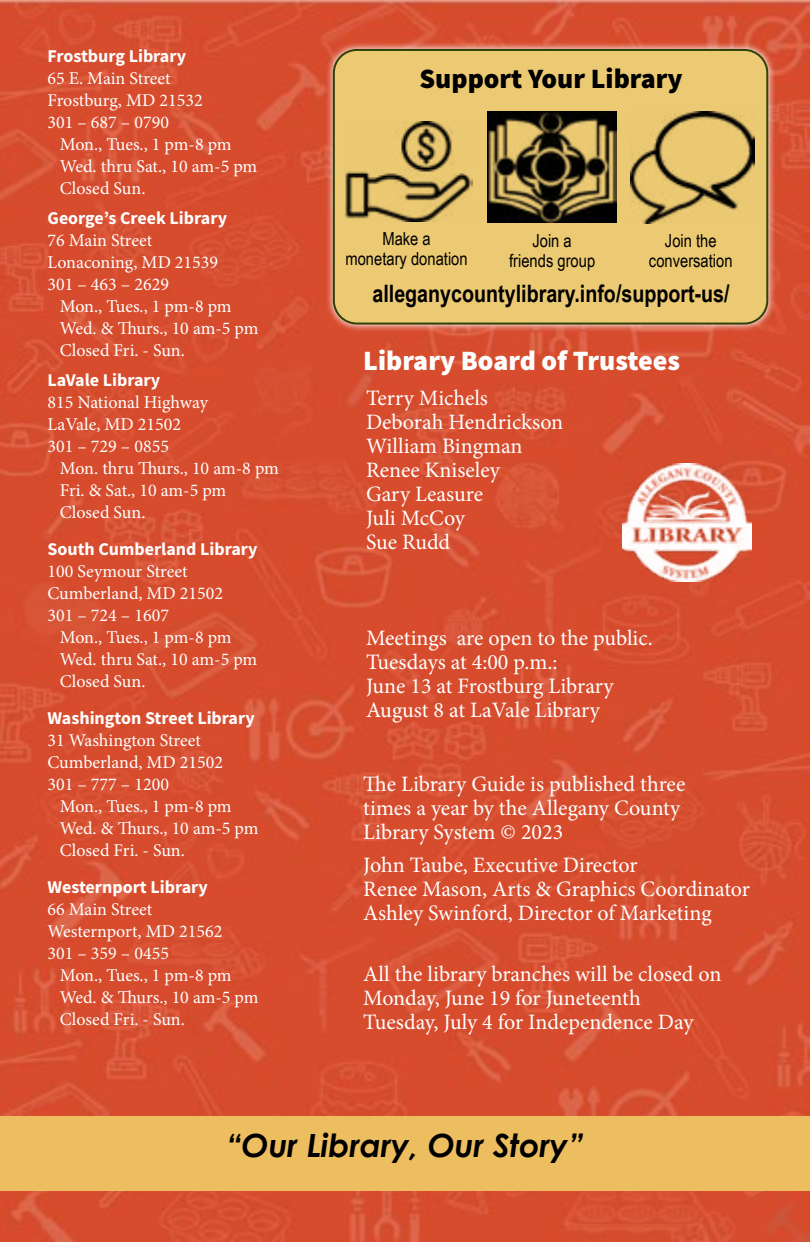
<style>
.page{position:relative;width:810px;height:1242px;background:#d74c2d}
.page>*{position:absolute;margin:0;border:0;box-sizing:border-box;transform-origin:0 0}
.t1{font:italic 700 32px "Century Gothic";color:#000}
.t2{font:900 28px "Source Sans Pro";color:#fff}
.t3{font:900 28px "Source Sans Pro";color:#000}
.t4{font:700 24px "Arial Narrow";color:#000}
.t5{font:22px/24px "Minion Pro";color:#fff}
.t6{font:18px/22px "Minion Pro";color:#fff}
.t7{font:700 18px "Source Sans Pro";color:#fff}
.t8{font:18px/20px "Arial Narrow";color:#000;text-align:center}
</style>
<div class="page">
<svg style="left:325px;top:42px;width:450px;height:290px"></svg>
<div style="left:334px;top:50px;width:433px;height:274px;background:#ecca73;border-radius:23px"></div>
<div style="left:333px;top:49px;width:435px;height:276px;border:2px solid #2e4208;border-radius:23px"></div>
<div style="left:0;top:1116px;width:810px;height:75px;background:#ecbe60"></div>
<img style="left:344px;top:122px;width:129px;height:99px">
<img style="left:488px;top:111px;width:128px;height:112px">
<img style="left:631px;top:111px;width:124px;height:112px">
<img style="left:623px;top:463px;width:128px;height:118px">
<p class="t7" style="left:48px;top:44px;width:140px">Frostburg Library</p>
<p class="t6" style="left:48px;top:68px;width:157px">65 E. Main Street<br>Frostburg, MD 21532<br>301 – 687 – 0790</p>
<p class="t6" style="left:60px;top:134px;width:199px">Mon., Tues., 1 pm-8 pm<br>Wed. thru Sat., 10 am-5 pm<br>Closed Sun.</p>
<p class="t7" style="left:48px;top:206px;width:181px">George’s Creek Library</p>
<p class="t6" style="left:48px;top:230px;width:172px">76 Main Street<br>Lonaconing, MD 21539<br>301 – 463 – 2629</p>
<p class="t6" style="left:60px;top:296px;width:200px">Mon., Tues., 1 pm-8 pm<br>Wed. &amp; Thurs., 10 am-5 pm<br>Closed Fri. - Sun.</p>
<p class="t7" style="left:48px;top:368px;width:114px">LaVale Library</p>
<p class="t6" style="left:48px;top:392px;width:162px">815 National Highway<br>LaVale, MD 21502<br>301 – 729 – 0855</p>
<p class="t6" style="left:60px;top:458px;width:221px">Mon. thru Thurs., 10 am-8 pm<br>Fri. &amp; Sat., 10 am-5 pm<br>Closed Sun.</p>
<p class="t7" style="left:48px;top:537px;width:212px">South Cumberland Library</p>
<p class="t6" style="left:48px;top:561px;width:177px">100 Seymour Street<br>Cumberland, MD 21502<br>301 – 724 – 1607</p>
<p class="t6" style="left:60px;top:627px;width:199px">Mon., Tues., 1 pm-8 pm<br>Wed. thru Sat., 10 am-5 pm<br>Closed Sun.</p>
<p class="t7" style="left:48px;top:706px;width:209px">Washington Street Library</p>
<p class="t6" style="left:48px;top:730px;width:177px">31 Washington Street<br>Cumberland, MD 21502<br>301 – 777 – 1200</p>
<p class="t6" style="left:60px;top:796px;width:200px">Mon., Tues., 1 pm-8 pm<br>Wed. &amp; Thurs., 10 am-5 pm<br>Closed Fri. - Sun.</p>
<p class="t7" style="left:48px;top:875px;width:162px">Westernport Library</p>
<p class="t6" style="left:48px;top:899px;width:176px">66 Main Street<br>Westernport, MD 21562<br>301 – 359 – 0455</p>
<p class="t6" style="left:60px;top:965px;width:200px">Mon., Tues., 1 pm-8 pm<br>Wed. &amp; Thurs., 10 am-5 pm<br>Closed Fri. - Sun.</p>
<h2 class="t3" style="left:419px;top:59px;width:265px">Support Your Library</h2>
<p class="t8" style="left:345px;top:228px;width:124px">Make a<br>monetary donation</p>
<p class="t8" style="left:509px;top:230px;width:88px">Join a friends group</p>
<p class="t8" style="left:649px;top:230px;width:85px">Join the conversation</p>
<h3 class="t4" style="left:372px;top:275px;width:359px">alleganycountylibrary.info/support-us/</h3>
<h2 class="t2" style="left:363px;top:342px;width:318px">Library Board of Trustees</h2>
<p class="t5" style="left:366px;top:386px;width:199px">Terry Michels<br>Deborah Hendrickson<br>William Bingman<br>Renee Kniseley<br>Gary Leasure<br>Juli McCoy<br>Sue Rudd</p>
<p class="t5" style="left:366px;top:626px;width:288px">Meetings are open to the public.<br>Tuesdays at 4:00 p.m.:<br>June 13 at Frostburg Library<br>August 8 at LaVale Library</p>
<p class="t5" style="left:363px;top:772px;width:324px">The Library Guide is published three times a year by the Allegany County<br>Library System © 2023</p>
<p class="t5" style="left:363px;top:854px;width:388px">John Taube, Executive Director<br>Renee Mason, Arts &amp; Graphics Coordinator<br>Ashley Swinford, Director of Marketing</p>
<p class="t5" style="left:363px;top:962px;width:360px">All the library branches will be closed on<br>Monday, June 19 for Juneteenth<br>Tuesday, July 4 for Independence Day</p>
<h1 class="t1" style="left:226px;top:1121px;width:359px">“Our Library, Our Story”</h1>
</div>
